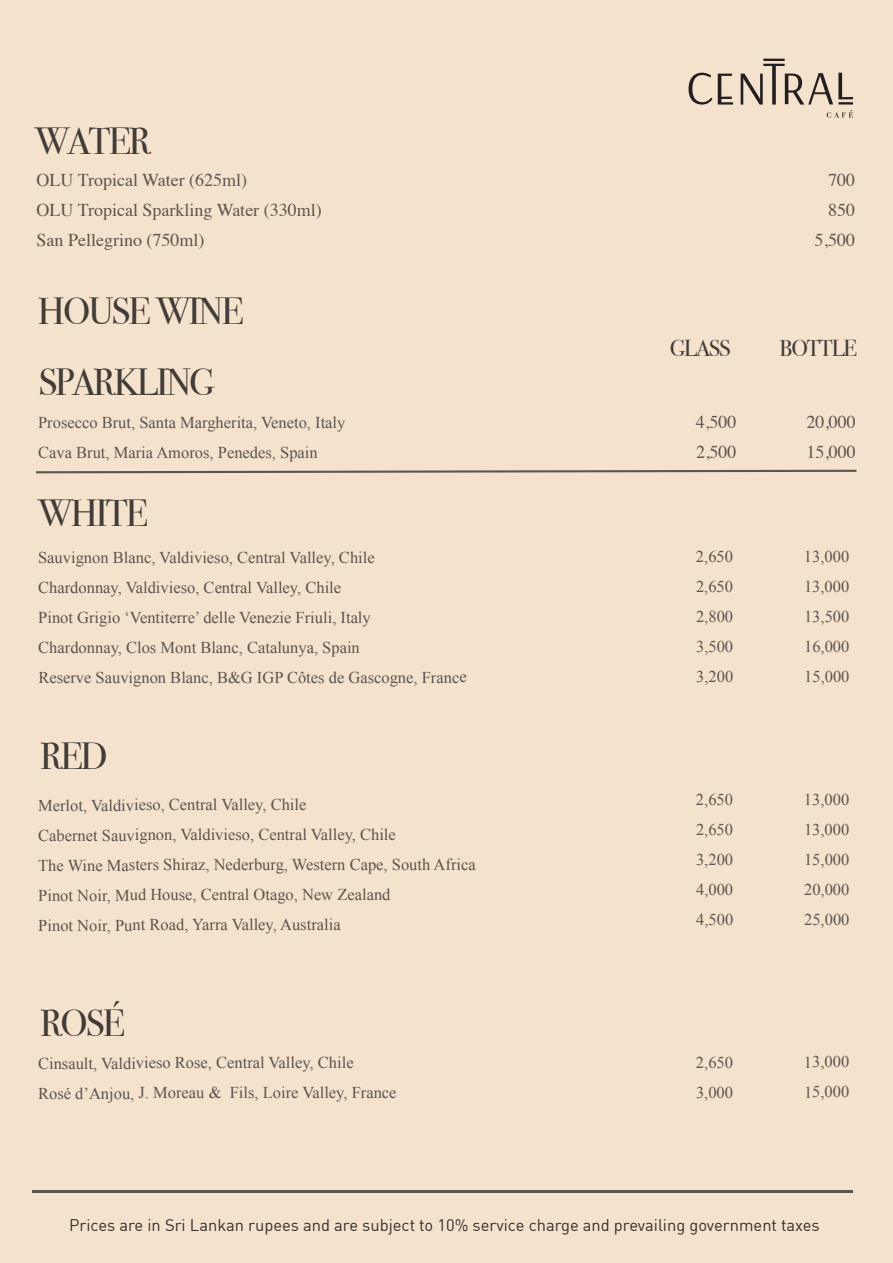
<style>
.page{position:relative;width:893px;height:1263px;background:#f5e2cd}
.page>*{position:absolute;margin:0;border:0;box-sizing:border-box;transform-origin:0 0}
.t1{font:37.8px "Bodoni Svty Two ITCTT";letter-spacing:-.05em;color:#413c37}
.t2{font:37.8px "Bodoni Svty Two OSITCTT";letter-spacing:-.05em;color:#413c37}
.t3{font:23.1px "Bodoni Svty Two ITCTT";letter-spacing:-.05em;color:#413c37}
.t4{font:18px "Times";color:#5c544e}
.t5{font:16.5px/30px "Times New Roman";color:#5c544e}
.t6{font:16.5px "DIN";color:#35302c}
</style>
<div class="page">
<svg style="left:36px;top:470px;width:820px;height:3px;background:#8b8075"></svg>
<hr style="left:32px;top:1190px;width:820px;height:3px;background:#5c544e">
<svg style="left:688px;top:73px;width:24px;height:32px"></svg>
<hr style="left:763px;top:59px;width:22px;height:2px;background:#231f20">
<svg style="left:718px;top:74px;width:15px;height:31px"></svg>
<svg style="left:741px;top:64px;width:112px;height:54px"></svg>
<h1 class="t1" style="left:35px;top:111px;width:118px">WATER</h1>
<p class="t4" style="left:37px;top:164px;width:212px">OLU Tropical Water (625ml)</p>
<p class="t4" style="left:828px;top:164px;width:28px">700</p>
<p class="t4" style="left:37px;top:194px;width:287px">OLU Tropical Sparkling Water (330ml)</p>
<p class="t4" style="left:828px;top:194px;width:28px">850</p>
<p class="t4" style="left:37px;top:224px;width:169px">San Pellegrino (750ml)</p>
<p class="t4" style="left:814px;top:224px;width:42px">5,500</p>
<h1 class="t1" style="left:38px;top:280px;width:207px">HOUSE WINE</h1>
<h1 class="t1" style="left:38px;top:351px;width:178px">SPARKLING</h1>
<h2 class="t3" style="left:670px;top:329px;width:62px">GLASS</h2>
<h2 class="t3" style="left:779px;top:329px;width:79px">BOTTLE</h2>
<p class="t5" style="left:38px;top:407px;width:309px">Prosecco Brut, Santa Margherita, Veneto, Italy<br>Cava Brut, Maria Amoros, Penedes, Spain</p>
<p class="t4" style="left:696px;top:405px;width:42px">4,500</p>
<p class="t4" style="left:806px;top:405px;width:51px">20,000</p>
<p class="t4" style="left:696px;top:435px;width:42px">2,500</p>
<p class="t4" style="left:806px;top:435px;width:51px">15,000</p>
<h1 class="t2" style="left:38px;top:491px;width:111px">WHITE</h1>
<p class="t5" style="left:38px;top:542px;width:430px">Sauvignon Blanc, Valdivieso, Central Valley, Chile<br>Chardonnay, Valdivieso, Central Valley, Chile<br>Pinot Grigio ‘Ventiterre’ delle Venezie Friuli, Italy<br>Chardonnay, Clos Mont Blanc, Catalunya, Spain<br>Reserve Sauvignon Blanc, B&amp;G IGP Côtes de Gascogne, France</p>
<p class="t5" style="left:696px;top:541px;width:39px">2,650</p>
<p class="t5" style="left:804px;top:541px;width:47px">13,000</p>
<p class="t5" style="left:696px;top:571px;width:39px">2,650</p>
<p class="t5" style="left:804px;top:571px;width:47px">13,000</p>
<p class="t5" style="left:696px;top:601px;width:39px">2,800</p>
<p class="t5" style="left:804px;top:601px;width:47px">13,500</p>
<p class="t5" style="left:696px;top:631px;width:39px">3,500</p>
<p class="t5" style="left:804px;top:631px;width:47px">16,000</p>
<p class="t5" style="left:696px;top:661px;width:39px">3,200</p>
<p class="t5" style="left:804px;top:661px;width:47px">15,000</p>
<h1 class="t2" style="left:40px;top:734px;width:69px">RED</h1>
<p class="t5" style="left:38px;top:790px;width:439px">Merlot, Valdivieso, Central Valley, Chile<br>Cabernet Sauvignon, Valdivieso, Central Valley, Chile<br>The Wine Masters Shiraz, Nederburg, Western Cape, South Africa Pinot Noir, Mud House, Central Otago, New Zealand<br>Pinot Noir, Punt Road, Yarra Valley, Australia</p>
<p class="t5" style="left:696px;top:784px;width:39px">2,650</p>
<p class="t5" style="left:804px;top:784px;width:47px">13,000</p>
<p class="t5" style="left:696px;top:814px;width:39px">2,650</p>
<p class="t5" style="left:804px;top:814px;width:47px">13,000</p>
<p class="t5" style="left:696px;top:844px;width:39px">3,200</p>
<p class="t5" style="left:804px;top:844px;width:47px">15,000</p>
<p class="t5" style="left:696px;top:874px;width:39px">4,000</p>
<p class="t5" style="left:804px;top:874px;width:47px">20,000</p>
<p class="t5" style="left:696px;top:904px;width:39px">4,500</p>
<p class="t5" style="left:804px;top:904px;width:47px">25,000</p>
<h1 class="t2" style="left:40px;top:1001px;width:86px">ROSÉ</h1>
<p class="t5" style="left:38px;top:1047px;width:360px">Cinsault, Valdivieso Rose, Central Valley, Chile<br>Rosé d’Anjou, J. Moreau &amp; Fils, Loire Valley, France</p>
<p class="t5" style="left:696px;top:1047px;width:39px">2,650</p>
<p class="t5" style="left:804px;top:1047px;width:47px">13,000</p>
<p class="t5" style="left:696px;top:1077px;width:39px">3,000</p>
<p class="t5" style="left:804px;top:1077px;width:47px">15,000</p>
<p class="t6" style="left:69px;top:1214px;width:752px">Prices are in Sri Lankan rupees and are subject to 10% service charge and prevailing government taxes</p>
</div>
